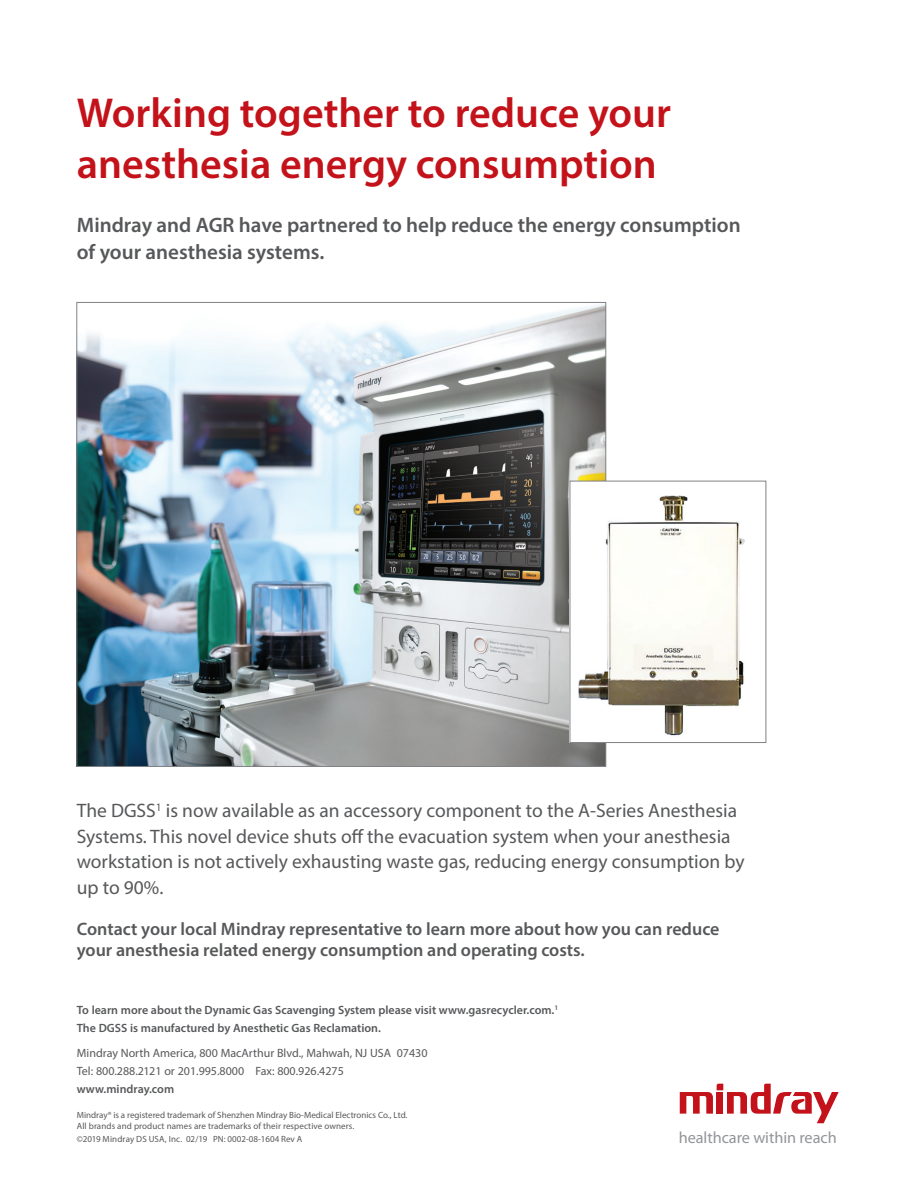
<style>
.page{position:relative;width:918px;height:1188px;background:#fff}
.page>*{position:absolute;margin:0;border:0;box-sizing:border-box;transform-origin:0 0}
.t1{font:600 42px/51px "Myriad Pro";color:#c4121a}
.t2{font:600 21px/27px "Myriad Pro";color:#57585a}
.t3{font:19.5px/25.5px "Myriad Pro";color:#57585a}
.t4{font:600 18px/21px "Myriad Pro";color:#57585a}
.t5{font:16.35px "Myriad Pro";letter-spacing:-.005em;color:#939598}
.t6{font:600 12px/18px "Myriad Pro";color:#57585a}
.t7{font:12px/18px "Myriad Pro";color:#57585a}
.t8{font:9px/11.2px "Myriad Pro";color:#57585a}
</style>
<div class="page">
<img style="left:78px;top:304px;width:526px;height:461px">
<img style="left:572px;top:483px;width:173px;height:258px">
<div style="left:570px;top:481px;width:196px;height:262px;border:1px solid #808285"></div>
<svg style="left:680px;top:1084px;width:159px;height:39px"></svg>
<h1 class="t1" style="left:77px;top:86px;width:596px">Working together to reduce your anesthesia energy consumption</h1>
<p class="t2" style="left:77px;top:210px;width:665px">Mindray and AGR have partnered to help reduce the energy consumption of your anesthesia systems.</p>
<p class="t3" style="left:77px;top:798px;width:669px">The DGSS<sup>1</sup> is now available as an accessory component to the A-Series Anesthesia Systems. This novel device shuts off the evacuation system when your anesthesia workstation is not actively exhausting waste gas, reducing energy consumption by up to 90%.</p>
<p class="t4" style="left:77px;top:918px;width:644px">Contact your local Mindray representative to learn more about how you can reduce your anesthesia related energy consumption and operating costs.</p>
<p class="t6" style="left:77px;top:1001px;width:483px">To learn more about the Dynamic Gas Scavenging System please visit www.gasrecycler.com.<sup>1<br></sup>The DGSS is manufactured by Anesthetic Gas Reclamation.</p>
<p class="t7" style="left:77px;top:1044px;width:352px">Mindray North America, 800 MacArthur Blvd., Mahwah, NJ USA 07430<br>Tel: 800.288.2121 or 201.995.8000 Fax: 800.926.4275</p>
<p class="t6" style="left:77px;top:1080px;width:99px">www.mindray.com</p>
<p class="t8" style="left:77px;top:1109px;width:332px">Mindray® is a registered trademark of Shenzhen Mindray Bio-Medical Electronics Co., Ltd.<br>All brands and product names are trademarks of their respective owners.</p>
<p class="t8" style="left:77px;top:1134px;width:227px">©2019 Mindray DS USA, Inc. 02/19 PN: 0002-08-1604 Rev A</p>
<p class="t5" style="left:679px;top:1129px;width:160px">healthcare within reach</p>
</div>
